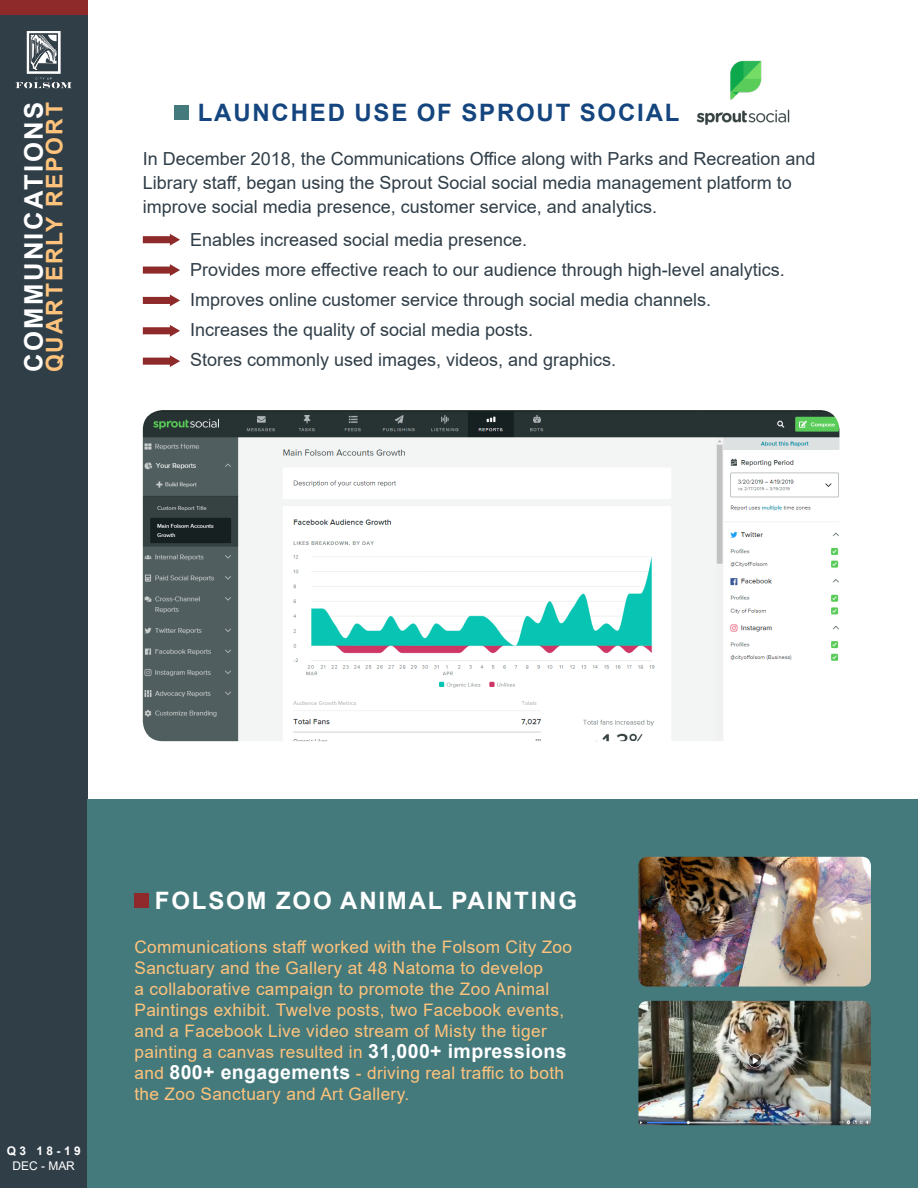
<style>
.page{position:relative;width:918px;height:1188px;background:#fff}
.page>*{position:absolute;margin:0;border:0;box-sizing:border-box;transform-origin:0 0}
.t1{font:700 25.65px "Arial";letter-spacing:.095em;color:#fff}
.t2{font:700 24px "Arial";letter-spacing:.075em;color:#14457f}
.t3{font:700 24px "Arial";letter-spacing:.075em;color:#fff}
.t4{font:700 22.95px "Arial";letter-spacing:.085em;color:#ffc37b}
.t5{font:18px/24px "Arial";color:#303e48}
.t6{font:17.25px/21px "Arial";letter-spacing:.02em;color:#ffc37b}
.t7{font:700 12px "Arial";letter-spacing:.29em;color:#fff}
.t8{font:12px "Arial";color:#fff}
.s1{font-weight:700;font-size:19.5px;color:#fff}
</style>
<div class="page">
<div style="left:0;top:0;width:87px;height:1188px;background:#303e48"></div>
<img style="left:16px;top:31px;width:55px;height:57px">
<div style="left:0;top:0;width:87px;height:15px;background:#8f2a2b"></div>
<svg style="left:143px;top:234px;width:37px;height:12px"></svg>
<svg style="left:143px;top:264px;width:37px;height:12px"></svg>
<svg style="left:143px;top:295px;width:37px;height:11px"></svg>
<svg style="left:143px;top:325px;width:37px;height:12px"></svg>
<svg style="left:143px;top:355px;width:37px;height:12px"></svg>
<img style="left:143px;top:410px;width:696px;height:331px">
<div style="left:175px;top:105px;width:14px;height:15px;background:#457a7c"></div>
<img style="left:696px;top:60px;width:94px;height:65px">
<div style="left:87px;top:799px;width:831px;height:389px;background:#457a7d"></div>
<img style="left:638px;top:857px;width:233px;height:130px">
<img style="left:638px;top:1001px;width:233px;height:124px">
<div style="left:134px;top:893px;width:15px;height:14px;background:#8f292b"></div>
<h1 class="t1" style="left:16px;top:372px;width:272px;rotate:-90deg">COMMUNICATIONS</h1>
<p class="t4" style="left:38px;top:372px;width:271px;rotate:-90deg">QUARTERLY REPORT</p>
<p class="t2" style="left:198px;top:96px;width:483px">LAUNCHED USE OF SPROUT SOCIAL</p>
<p class="t5" style="left:143px;top:147px;width:674px">In December 2018, the Communications Office along with Parks and Recreation and<br>Library staff, began using the Sprout Social social media management platform to improve social media presence, customer service, and analytics.</p>
<p class="t5" style="left:190px;top:228px;width:339px">Enables increased social media presence.</p>
<p class="t5" style="left:190px;top:258px;width:596px">Provides more effective reach to our audience through high-level analytics.</p>
<p class="t5" style="left:190px;top:288px;width:523px">Improves online customer service through social media channels.</p>
<p class="t5" style="left:190px;top:318px;width:345px">Increases the quality of social media posts.</p>
<p class="t5" style="left:190px;top:348px;width:428px">Stores commonly used images, videos, and graphics.</p>
<p class="t7" style="left:7px;top:1143px;width:76px">Q3 18-19</p>
<p class="t8" style="left:13px;top:1157px;width:64px">DEC - MAR</p>
<p class="t7" style="left:24px;top:1156px;width:68px">Q4 2018</p>
<p class="t3" style="left:155px;top:884px;width:424px">FOLSOM ZOO ANIMAL PAINTING</p>
<p class="t6" style="left:134px;top:937px;width:439px">Communications staff worked with the Folsom City Zoo Sanctuary and the Gallery at 48 Natoma to develop<br>a collaborative campaign to promote the Zoo Animal Paintings exhibit. Twelve posts, two Facebook events, and a Facebook Live video stream of Misty the tiger painting a canvas resulted in <span class="s1">31,000+ impressions </span>and <span class="s1">800+ engagements</span> - driving real traffic to both the Zoo Sanctuary and Art Gallery.</p>
</div>
